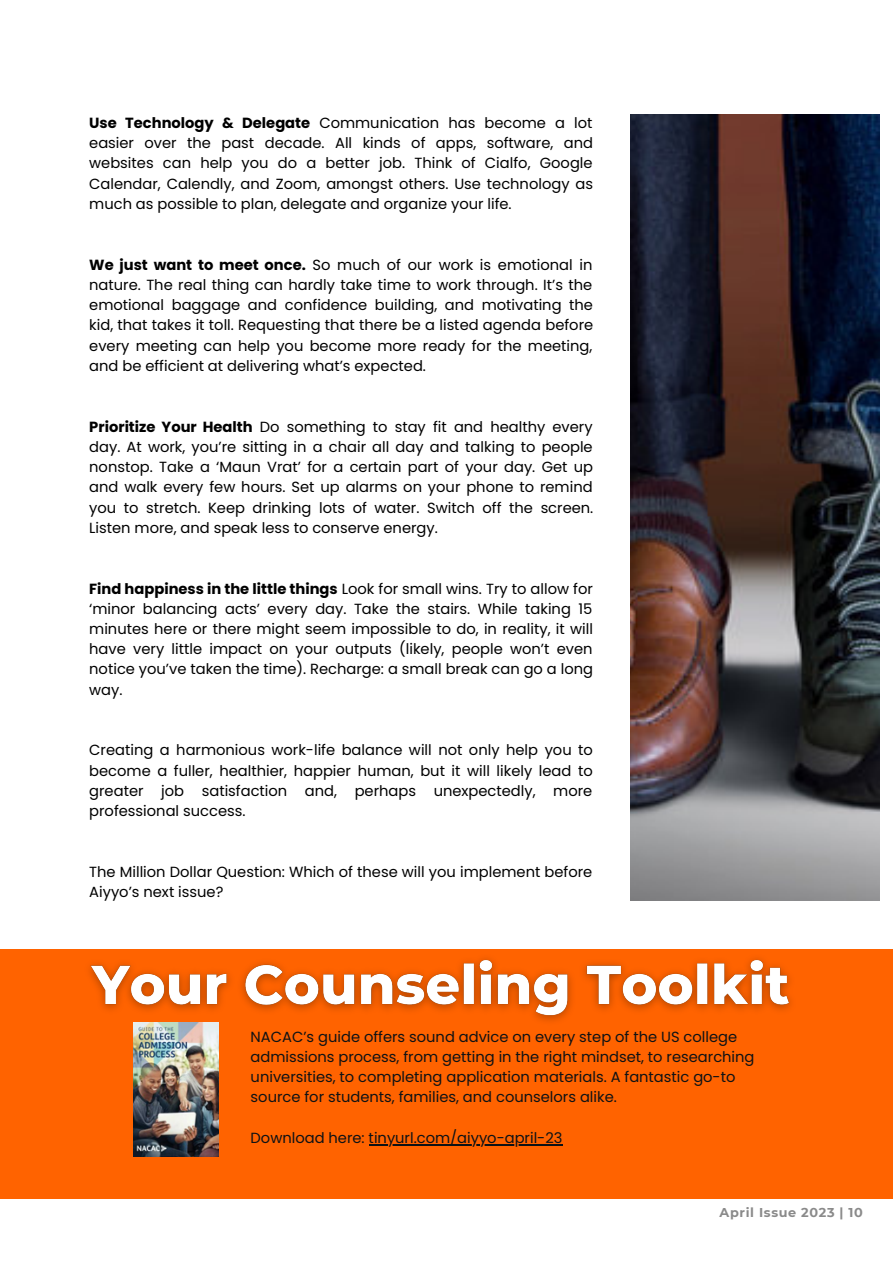
<style>
.page{position:relative;width:893px;height:1264px;background:#fff}
.page>*{position:absolute;margin:0;border:0;box-sizing:border-box;transform-origin:0 0}
.t1{font:14.7px/20.2px "Poppins";color:#000;text-align:justify}
.t2{font:14.7px/20.2px "Poppins";color:#0e1215}
.t3{font:700 12.75px "Montserrat";letter-spacing:.05em;color:#8a8a8a}
.s1{font-weight:700}
</style>
<div class="page">
<img style="left:630px;top:115px;width:249px;height:785px">
<div style="left:0;top:948px;width:892px;height:250px;background:#ff6300"></div>
<img style="left:134px;top:1034px;width:84px;height:122px">
<img style="left:77px;top:948px;width:726px;height:86px">
<hr style="left:368px;top:1143px;width:194px;height:2px;background:#0e1215">
<p class="t1" style="left:89px;top:113px;width:505px"><span class="s1">Use Technology &amp; Delegate</span> Communication has become a lot easier over the past decade. All kinds of apps, software, and websites can help you do a better job. Think of Cialfo, Google Calendar, Calendly, and Zoom, amongst others. Use technology as much as possible to plan, delegate and organize your life.</p>
<p class="t1" style="left:89px;top:254px;width:505px"><span class="s1">We just want to meet once.</span> So much of our work is emotional in nature. The real thing can hardly take time to work through. It’s the emotional baggage and confidence building, and motivating the kid, that takes it toll. Requesting that there be a listed agenda before every meeting can help you become more ready for the meeting, and be efficient at delivering what’s expected.</p>
<p class="t1" style="left:89px;top:416px;width:505px"><span class="s1">Prioritize Your Health</span> Do something to stay fit and healthy every day. At work, you’re sitting in a chair all day and talking to people nonstop. Take a ‘Maun Vrat’ for a certain part of your day. Get up and walk every few hours. Set up alarms on your phone to remind you to stretch. Keep drinking lots of water. Switch off the screen.<br>Listen more, and speak less to conserve energy.</p>
<p class="t1" style="left:89px;top:578px;width:505px"><span class="s1">Find happiness in the little things</span> Look for small wins. Try to allow for ‘minor balancing acts’ every day. Take the stairs. While taking 15 minutes here or there might seem impossible to do, in reality, it will have very little impact on your outputs (likely, people won’t even notice you’ve taken the time). Recharge: a small break can go a long way.</p>
<p class="t1" style="left:89px;top:740px;width:505px">Creating a harmonious work-life balance will not only help you to become a fuller, healthier, happier human, but it will likely lead to greater job satisfaction and, perhaps unexpectedly, more professional success.</p>
<p class="t1" style="left:89px;top:861px;width:504px">The Million Dollar Question: Which of these will you implement before<br>Aiyyo’s next issue?</p>
<p class="t2" style="left:250px;top:1026px;width:505px">NACAC’s guide offers sound advice on every step of the US college admissions process, from getting in the right mindset, to researching universities, to completing application materials. A fantastic go-to source for students, families, and counselors alike.</p>
<p class="t2" style="left:250px;top:1127px;width:313px">Download here: tinyurl.com/aiyyo-april-23</p>
<p class="t3" style="left:719px;top:1204px;width:145px">April Issue 2023 | 10</p>
</div>
